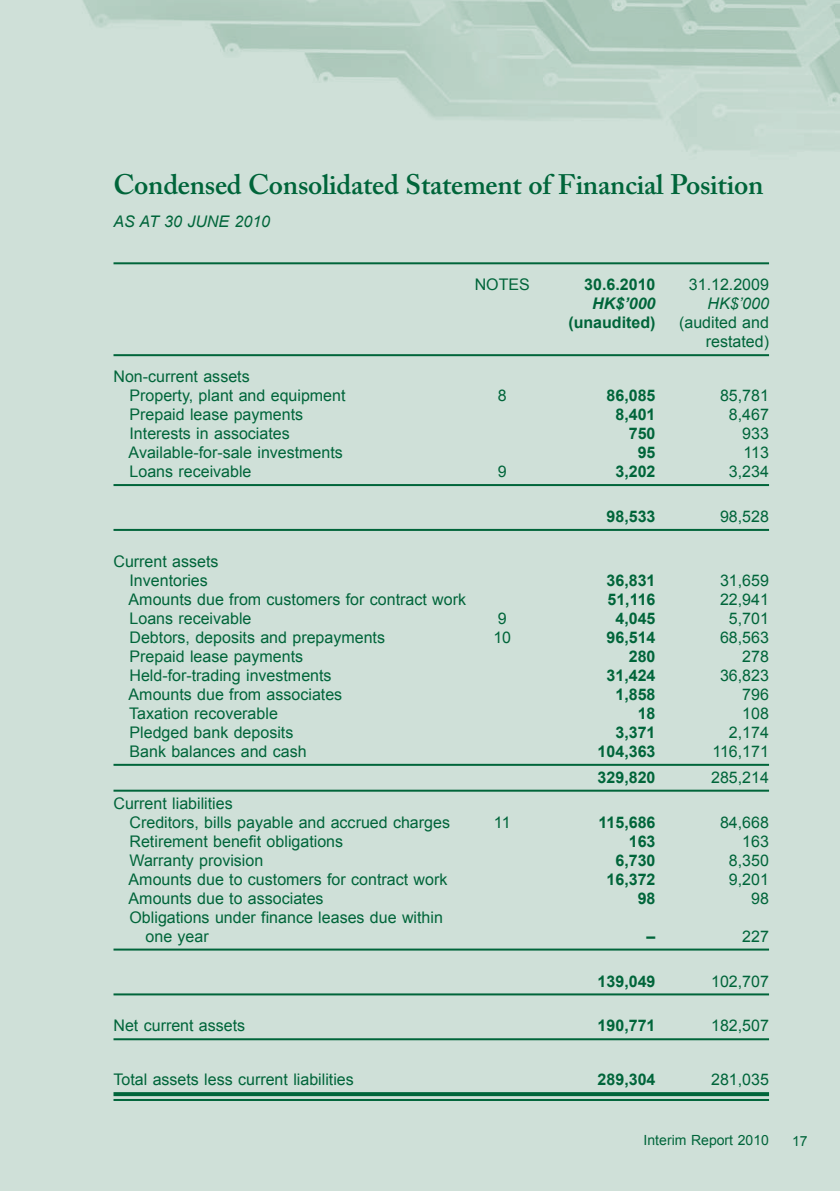
<style>
.page{position:relative;width:840px;height:1191px;background:#fff}
.page>*{position:absolute;margin:0;border:0;box-sizing:border-box;transform-origin:0 0}
.t1{font:600 28px "Adobe Caslon Pro";letter-spacing:-.01em;color:#00653a}
.t2{font:16px/19px "Arial";color:#00653a}
.t3{font:700 16px "Arial";color:#00653a}
.t4{font:italic 16px "Arial";color:#00653a}
.t5{font:italic 700 16px "Arial";color:#00653a}
.t6{font:14px "Arial";color:#00653a}
</style>
<div class="page">
<div style="left:0;top:0;width:839px;height:1191px;background:#cfe0d8"></div>
<img style="left:83px;top:0;width:756px;height:153px">
<hr style="left:113px;top:262px;width:655px;height:2px;background:#00653a">
<hr style="left:113px;top:354px;width:655px;height:2px;background:#00653a">
<hr style="left:113px;top:484px;width:655px;height:2px;background:#00653a">
<hr style="left:113px;top:529px;width:655px;height:2px;background:#00653a">
<hr style="left:113px;top:764px;width:655px;height:2px;background:#00653a">
<hr style="left:113px;top:789px;width:655px;height:2px;background:#00653a">
<hr style="left:113px;top:948px;width:655px;height:2px;background:#00653a">
<hr style="left:113px;top:993px;width:655px;height:2px;background:#00653a">
<hr style="left:113px;top:1038px;width:655px;height:2px;background:#00653a">
<svg style="left:113px;top:1092px;width:655px;height:4px;background:#06693f"></svg>
<hr style="left:113px;top:1099px;width:655px;height:2px;background:#00653a">
<h1 class="t1" style="left:113px;top:168px;width:651px">Condensed Consolidated Statement of Financial Position</h1>
<p class="t4" style="left:113px;top:211px;width:158px">AS AT 30 JUNE 2010</p>
<p class="t2" style="left:129px;top:367px;width:217px;text-indent:-16px">Non-current assets<br>Property, plant and equipment</p>
<p class="t2" style="left:474px;top:275px;width:57px">NOTES</p>
<p class="t3" style="left:584px;top:274px;width:73px">30.6.2010</p>
<p class="t2" style="left:688px;top:275px;width:82px">31.12.2009</p>
<p class="t5" style="left:592px;top:293px;width:65px">HK$’000</p>
<p class="t4" style="left:707px;top:293px;width:63px">HK$’000</p>
<p class="t3" style="left:568px;top:312px;width:89px">(unaudited)</p>
<p class="t2" style="left:678px;top:313px;width:91px;text-align:right">(audited and restated)</p>
<p class="t2" style="left:497px;top:386px;width:10px">8</p>
<p class="t3" style="left:606px;top:385px;width:50px">86,085</p>
<p class="t2" style="left:719px;top:386px;width:50px">85,781</p>
<p class="t2" style="left:129px;top:405px;width:175px">Prepaid lease payments</p>
<p class="t3" style="left:615px;top:404px;width:42px">8,401</p>
<p class="t2" style="left:728px;top:405px;width:42px">8,467</p>
<p class="t2" style="left:129px;top:424px;width:162px">Interests in associates</p>
<p class="t3" style="left:628px;top:423px;width:28px">750</p>
<p class="t2" style="left:741px;top:424px;width:28px">933</p>
<p class="t2" style="left:129px;top:443px;width:216px">Available-for-sale investments</p>
<p class="t3" style="left:637px;top:442px;width:19px">95</p>
<p class="t2" style="left:743px;top:443px;width:27px">113</p>
<p class="t2" style="left:129px;top:462px;width:123px">Loans receivable</p>
<p class="t2" style="left:497px;top:462px;width:10px">9</p>
<p class="t3" style="left:615px;top:461px;width:42px">3,202</p>
<p class="t2" style="left:728px;top:462px;width:42px">3,234</p>
<p class="t3" style="left:606px;top:506px;width:50px">98,533</p>
<p class="t2" style="left:719px;top:507px;width:50px">98,528</p>
<p class="t2" style="left:113px;top:552px;width:106px;text-align:center">Current assets<br>Inventories</p>
<p class="t3" style="left:606px;top:570px;width:50px">36,831</p>
<p class="t2" style="left:719px;top:571px;width:50px">31,659</p>
<p class="t2" style="left:128px;top:590px;width:339px">Amounts due from customers for contract work</p>
<p class="t3" style="left:607px;top:589px;width:50px">51,116</p>
<p class="t2" style="left:719px;top:590px;width:50px">22,941</p>
<p class="t2" style="left:129px;top:609px;width:123px">Loans receivable</p>
<p class="t2" style="left:497px;top:609px;width:10px">9</p>
<p class="t3" style="left:615px;top:608px;width:42px">4,045</p>
<p class="t2" style="left:728px;top:609px;width:42px">5,701</p>
<p class="t2" style="left:129px;top:628px;width:257px">Debtors, deposits and prepayments</p>
<p class="t2" style="left:493px;top:628px;width:19px">10</p>
<p class="t3" style="left:606px;top:627px;width:50px">96,514</p>
<p class="t2" style="left:719px;top:628px;width:50px">68,563</p>
<p class="t2" style="left:129px;top:647px;width:175px">Prepaid lease payments</p>
<p class="t3" style="left:628px;top:646px;width:28px">280</p>
<p class="t2" style="left:741px;top:647px;width:28px">278</p>
<p class="t2" style="left:129px;top:666px;width:203px">Held-for-trading investments</p>
<p class="t3" style="left:606px;top:665px;width:50px">31,424</p>
<p class="t2" style="left:719px;top:666px;width:50px">36,823</p>
<p class="t2" style="left:128px;top:685px;width:215px">Amounts due from associates</p>
<p class="t3" style="left:615px;top:684px;width:42px">1,858</p>
<p class="t2" style="left:741px;top:685px;width:28px">796</p>
<p class="t2" style="left:129px;top:704px;width:150px">Taxation recoverable</p>
<p class="t3" style="left:637px;top:703px;width:19px">18</p>
<p class="t2" style="left:741px;top:704px;width:28px">108</p>
<p class="t2" style="left:129px;top:723px;width:165px">Pledged bank deposits</p>
<p class="t3" style="left:615px;top:722px;width:42px">3,371</p>
<p class="t2" style="left:728px;top:723px;width:42px">2,174</p>
<p class="t2" style="left:129px;top:742px;width:179px">Bank balances and cash</p>
<p class="t3" style="left:597px;top:741px;width:59px">104,363</p>
<p class="t2" style="left:712px;top:742px;width:58px">116,171</p>
<p class="t3" style="left:597px;top:766px;width:59px">329,820</p>
<p class="t2" style="left:710px;top:768px;width:59px">285,214</p>
<p class="t2" style="left:129px;top:793px;width:322px;text-indent:-16px">Current liabilities<br>Creditors, bills payable and accrued charges</p>
<p class="t2" style="left:493px;top:812px;width:18px">11</p>
<p class="t3" style="left:598px;top:811px;width:58px">115,686</p>
<p class="t2" style="left:719px;top:812px;width:50px">84,668</p>
<p class="t2" style="left:129px;top:831px;width:215px">Retirement benefit obligations</p>
<p class="t3" style="left:628px;top:830px;width:28px">163</p>
<p class="t2" style="left:741px;top:831px;width:28px">163</p>
<p class="t2" style="left:129px;top:850px;width:135px">Warranty provision</p>
<p class="t3" style="left:615px;top:849px;width:42px">6,730</p>
<p class="t2" style="left:728px;top:850px;width:42px">8,350</p>
<p class="t2" style="left:129px;top:869px;width:320px">Amounts due to customers for contract work</p>
<p class="t3" style="left:606px;top:868px;width:50px">16,372</p>
<p class="t2" style="left:728px;top:869px;width:42px">9,201</p>
<p class="t2" style="left:129px;top:888px;width:196px">Amounts due to associates</p>
<p class="t3" style="left:637px;top:887px;width:19px">98</p>
<p class="t2" style="left:750px;top:888px;width:19px">98</p>
<p class="t2" style="left:145px;top:907px;width:299px;text-indent:-16px">Obligations under finance leases due within one year</p>
<p class="t3" style="left:646px;top:925px;width:10px">–</p>
<p class="t2" style="left:741px;top:926px;width:28px">227</p>
<p class="t3" style="left:597px;top:970px;width:59px">139,049</p>
<p class="t2" style="left:710px;top:971px;width:59px">102,707</p>
<p class="t2" style="left:113px;top:1016px;width:133px">Net current assets</p>
<p class="t3" style="left:597px;top:1015px;width:59px">190,771</p>
<p class="t2" style="left:710px;top:1016px;width:59px">182,507</p>
<p class="t2" style="left:113px;top:1070px;width:242px">Total assets less current liabilities</p>
<p class="t3" style="left:597px;top:1069px;width:59px">289,304</p>
<p class="t2" style="left:710px;top:1070px;width:59px">281,035</p>
<p class="t6" style="left:643px;top:1131px;width:127px">Interim Report 2010</p>
<p class="t6" style="left:791px;top:1131px;width:17px">17</p>
</div>
